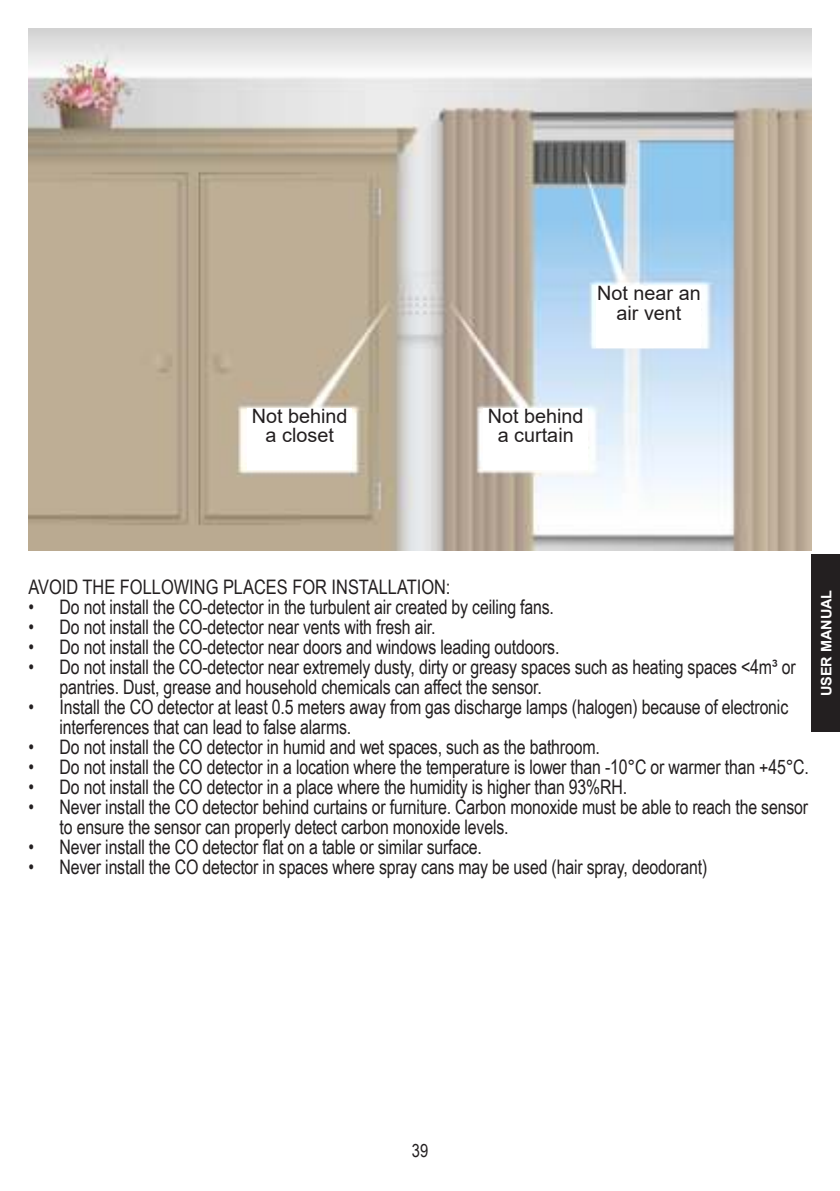
<style>
.page{position:relative;width:840px;height:1191px;background:#fff}
.page>*{position:absolute;margin:0;border:0;box-sizing:border-box;transform-origin:0 0}
.t1{font:20px/20px "Arial Narrow";letter-spacing:-.01em;color:#231f20}
.t2{font:19.8px/19.8px "Arial";color:#231f20;text-align:center}
.t3{font:18px "Arial Narrow";color:#231f20}
.t4{font:700 14.4px "Arial";color:#fff}
</style>
<div class="page">
<div style="left:811px;top:554px;width:28px;height:178px;background:#231f20"></div>
<img style="left:28px;top:28px;width:783px;height:522px">
<div style="left:596px;top:286px;width:104px;height:62px;background:#fff"></div>
<div style="left:483px;top:408px;width:104px;height:62px;background:#fff"></div>
<div style="left:247px;top:408px;width:105px;height:62px;background:#fff"></div>
<p class="t2" style="left:252px;top:407px;width:97px">Not behind a closet</p>
<p class="t2" style="left:597px;top:285px;width:105px">Not near an air vent</p>
<p class="t2" style="left:487px;top:407px;width:97px">Not behind a curtain</p>
<p class="t1" style="left:28px;top:579px;width:423px">AVOID THE FOLLOWING PLACES FOR INSTALLATION:</p>
<p class="t1" style="left:28px;top:599px;width:527px">• Do not install the CO-detector in the turbulent air created by ceiling fans.</p>
<p class="t1" style="left:28px;top:619px;width:408px">• Do not install the CO-detector near vents with fresh air.</p>
<p class="t1" style="left:28px;top:639px;width:532px">• Do not install the CO-detector near doors and windows leading outdoors.</p>
<p class="t1" style="left:60px;top:659px;width:737px;text-indent:-31px">• Do not install the CO-detector near extremely dusty, dirty or greasy spaces such as heating spaces &lt;4m³ or pantries. Dust, grease and household chemicals can affect the sensor.</p>
<p class="t1" style="left:60px;top:699px;width:729px;text-indent:-31px">• Install the CO detector at least 0.5 meters away from gas discharge lamps (halogen) because of electronic interferences that can lead to false alarms.</p>
<p class="t1" style="left:28px;top:739px;width:572px">• Do not install the CO detector in humid and wet spaces, such as the bathroom.</p>
<p class="t1" style="left:28px;top:759px;width:781px">• Do not install the CO detector in a location where the temperature is lower than -10°C or warmer than +45°C.</p>
<p class="t1" style="left:28px;top:779px;width:600px">• Do not install the CO detector in a place where the humidity is higher than 93%RH.</p>
<p class="t1" style="left:60px;top:799px;width:749px;text-indent:-31px">• Never install the CO detector behind curtains or furniture. Carbon monoxide must be able to reach the sensor to ensure the sensor can properly detect carbon monoxide levels.</p>
<p class="t1" style="left:28px;top:836px;width:455px">• Never install the CO detector flat on a table or similar surface.</p>
<p class="t1" style="left:28px;top:859px;width:680px">• Never install the CO detector in spaces where spray cans may be used (hair spray, deodorant)</p>
<p class="t4" style="left:820px;top:696px;width:108px;rotate:-90deg">USER MANUAL</p>
<p class="t3" style="left:411px;top:1144px;width:18px">39</p>
</div>
